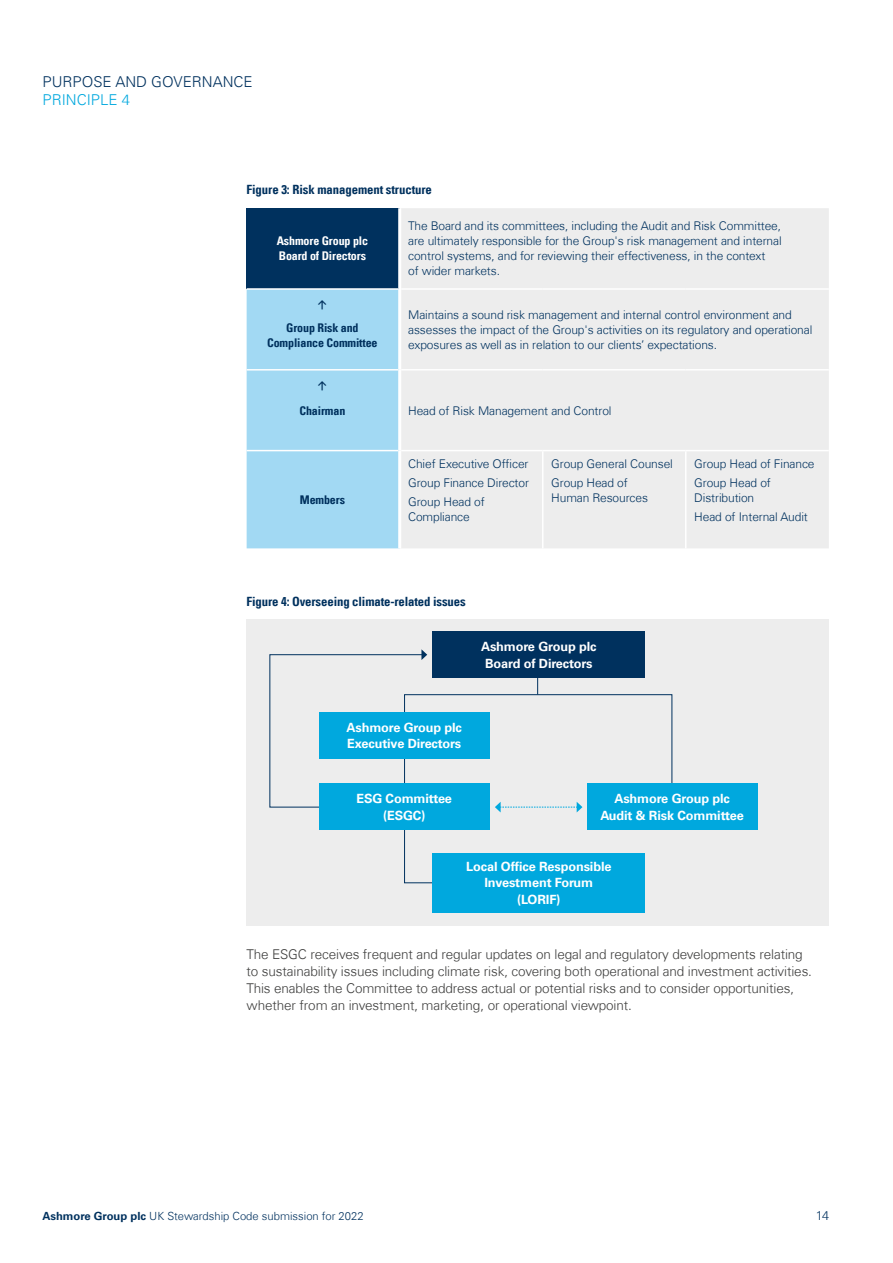
<style>
.page{position:relative;width:893px;height:1263px;background:#fff}
.page>*{position:absolute;margin:0;border:0;box-sizing:border-box;transform-origin:0 0}
.t1{font:300 15px "Univers Com 45";color:#00315e}
.t2{font:300 15px "Univers Com 45";color:#00a8de}
.Bdy_-_9_11_25_45_Lig{font:500 15px "Niveau Grotesk";color:#00315e}
.Bdy_-_9_11_25_45_Lig-2{font:300 13.5px/16.8px "Univers Com 45";letter-spacing:-.01em;color:#3d3d3c}
.Bdy_-_9_11_25_45_Lig-3{font:700 12.75px/16.5px "Univers Com 65";letter-spacing:-.01em;color:#fff;text-align:center}
.Bdy_-_9_11_25_45_Lig-4{font:12.75px "Univers Com 67 Bold Cond";letter-spacing:-.01em;color:#00315e}
.t3{font:300 12.75px "Univers Com 45";color:#00315e}
.Bdy_-_9_11_25_45_Lig-5{font:300 12px/15px "Univers Com 45";letter-spacing:-.01em;color:#00315e}
.Bdy_-_9_11_25_45_Lig-6{font:12px/15px "Univers Com 67 Bold Cond";letter-spacing:-.01em;color:#00315e;text-align:center}
.Bdy_-_9_11_25_45_Lig-7{font:12px "Univers Com 67 Bold Cond";letter-spacing:-.01em;color:#fff}
.t4{font:300 11.25px "Univers Com 45";color:#00315e}
.s1{font-family:"Univers Com 65";font-weight:700}
</style>
<div class="page">
<div style="left:247px;top:208px;width:153px;height:81px;background:#00315e"></div>
<div style="left:401px;top:208px;width:428px;height:340px;background:#ededed"></div>
<div style="left:247px;top:290px;width:151px;height:258px;background:#a2d9f3"></div>
<hr style="left:247px;top:288px;width:151px;height:2px;background:#fff">
<hr style="left:401px;top:288px;width:142px;height:2px;background:#fff">
<hr style="left:543px;top:288px;width:143px;height:2px;background:#fff">
<hr style="left:686px;top:288px;width:143px;height:2px;background:#fff">
<hr style="left:247px;top:369px;width:151px;height:2px;background:#fff">
<hr style="left:401px;top:369px;width:142px;height:2px;background:#fff">
<hr style="left:543px;top:369px;width:143px;height:2px;background:#fff">
<hr style="left:686px;top:369px;width:143px;height:2px;background:#fff">
<hr style="left:247px;top:450px;width:151px;height:1px;background:#fff">
<hr style="left:401px;top:450px;width:142px;height:1px;background:#fff">
<hr style="left:543px;top:450px;width:143px;height:1px;background:#fff">
<hr style="left:542px;top:451px;width:1px;height:97px;background:#fff">
<hr style="left:686px;top:450px;width:143px;height:1px;background:#fff">
<hr style="left:685px;top:451px;width:1px;height:97px;background:#fff">
<hr style="left:398px;top:208px;width:3px;height:81px;background:#fff">
<div style="left:247px;top:620px;width:582px;height:306px;background:#ededed"></div>
<svg style="left:404px;top:694px;width:268px;height:189px"></svg>
<div style="left:587px;top:783px;width:170px;height:47px;background:#00a8de"></div>
<div style="left:433px;top:853px;width:212px;height:59px;background:#00a8de"></div>
<hr style="left:537px;top:661px;width:1px;height:33px;background:#00315e">
<svg style="left:269px;top:649px;width:158px;height:159px"></svg>
<svg style="left:495px;top:802px;width:87px;height:10px"></svg>
<div style="left:319px;top:712px;width:170px;height:47px;background:#00a8de"></div>
<div style="left:319px;top:783px;width:170px;height:47px;background:#00a8de"></div>
<div style="left:433px;top:631px;width:212px;height:47px;background:#00315e"></div>
<p class="t1" style="left:43px;top:73px;width:212px">PURPOSE AND GOVERNANCE</p>
<p class="t2" style="left:43px;top:91px;width:89px">PRINCIPLE 4</p>
<p class="Bdy_-_9_11_25_45_Lig-4" style="left:247px;top:181px;width:187px">Figure 3: Risk management structure</p>
<p class="Bdy_-_9_11_25_45_Lig-7" style="left:277px;top:233px;width:93px">Ashmore Group plc</p>
<p class="Bdy_-_9_11_25_45_Lig-7" style="left:279px;top:248px;width:89px">Board of Directors</p>
<p class="Bdy_-_9_11_25_45_Lig" style="left:317px;top:295px;width:13px">↑</p>
<p class="Bdy_-_9_11_25_45_Lig-6" style="left:267px;top:320px;width:112px">Group Risk and<br>Compliance Committee</p>
<p class="Bdy_-_9_11_25_45_Lig-5" style="left:408px;top:218px;width:375px">The Board and its committees, including the Audit and Risk Committee, are ultimately responsible for the Group's risk management and internal control systems, and for reviewing their effectiveness, in the context<br>of wider markets.</p>
<p class="Bdy_-_9_11_25_45_Lig-5" style="left:408px;top:307px;width:406px">Maintains a sound risk management and internal control environment and assesses the impact of the Group's activities on its regulatory and operational exposures as well as in relation to our clients’ expectations.</p>
<p class="Bdy_-_9_11_25_45_Lig" style="left:317px;top:376px;width:13px">↑</p>
<p class="Bdy_-_9_11_25_45_Lig-6" style="left:299px;top:403px;width:47px">Chairman</p>
<p class="Bdy_-_9_11_25_45_Lig-5" style="left:408px;top:403px;width:205px">Head of Risk Management and Control</p>
<p class="Bdy_-_9_11_25_45_Lig-6" style="left:300px;top:492px;width:47px">Members</p>
<p class="Bdy_-_9_11_25_45_Lig-5" style="left:408px;top:456px;width:122px">Chief Executive Officer</p>
<p class="Bdy_-_9_11_25_45_Lig-5" style="left:408px;top:475px;width:122px">Group Finance Director</p>
<p class="Bdy_-_9_11_25_45_Lig-5" style="left:408px;top:494px;width:78px">Group Head of<br>Compliance</p>
<p class="Bdy_-_9_11_25_45_Lig-5" style="left:551px;top:456px;width:123px">Group General Counsel</p>
<p class="Bdy_-_9_11_25_45_Lig-5" style="left:551px;top:475px;width:98px">Group Head of<br>Human Resources</p>
<p class="Bdy_-_9_11_25_45_Lig-5" style="left:694px;top:456px;width:122px">Group Head of Finance</p>
<p class="Bdy_-_9_11_25_45_Lig-5" style="left:694px;top:475px;width:78px">Group Head of<br>Distribution</p>
<p class="Bdy_-_9_11_25_45_Lig-5" style="left:694px;top:509px;width:115px">Head of Internal Audit</p>
<p class="Bdy_-_9_11_25_45_Lig-4" style="left:247px;top:593px;width:221px">Figure 4: Overseeing climate-related issues</p>
<p class="Bdy_-_9_11_25_45_Lig-3" style="left:481px;top:638px;width:117px">Ashmore Group plc<br>Board of Directors</p>
<p class="Bdy_-_9_11_25_45_Lig-3" style="left:347px;top:719px;width:117px;text-align:left">Ashmore Group plc<br>Executive Directors</p>
<p class="Bdy_-_9_11_25_45_Lig-3" style="left:356px;top:791px;width:97px">ESG Committee (ESGC)</p>
<p class="Bdy_-_9_11_25_45_Lig-3" style="left:600px;top:791px;width:145px">Ashmore Group plc<br>Audit &amp; Risk Committee</p>
<p class="Bdy_-_9_11_25_45_Lig-3" style="left:466px;top:858px;width:147px">Local Office Responsible<br>Investment Forum (LORIF)</p>
<p class="Bdy_-_9_11_25_45_Lig-2" style="left:247px;top:946px;width:567px">The ESGC receives frequent and regular updates on legal and regulatory developments relating to sustainability issues including climate risk, covering both operational and investment activities.<br>This enables the Committee to address actual or potential risks and to consider opportunities, whether from an investment, marketing, or operational viewpoint.</p>
<p class="t4" style="left:43px;top:1209px;width:323px"><span class="s1">Ashmore Group plc</span> UK Stewardship Code submission for 2022</p>
<p class="t3" style="left:816px;top:1208px;width:15px">14</p>
</div>
